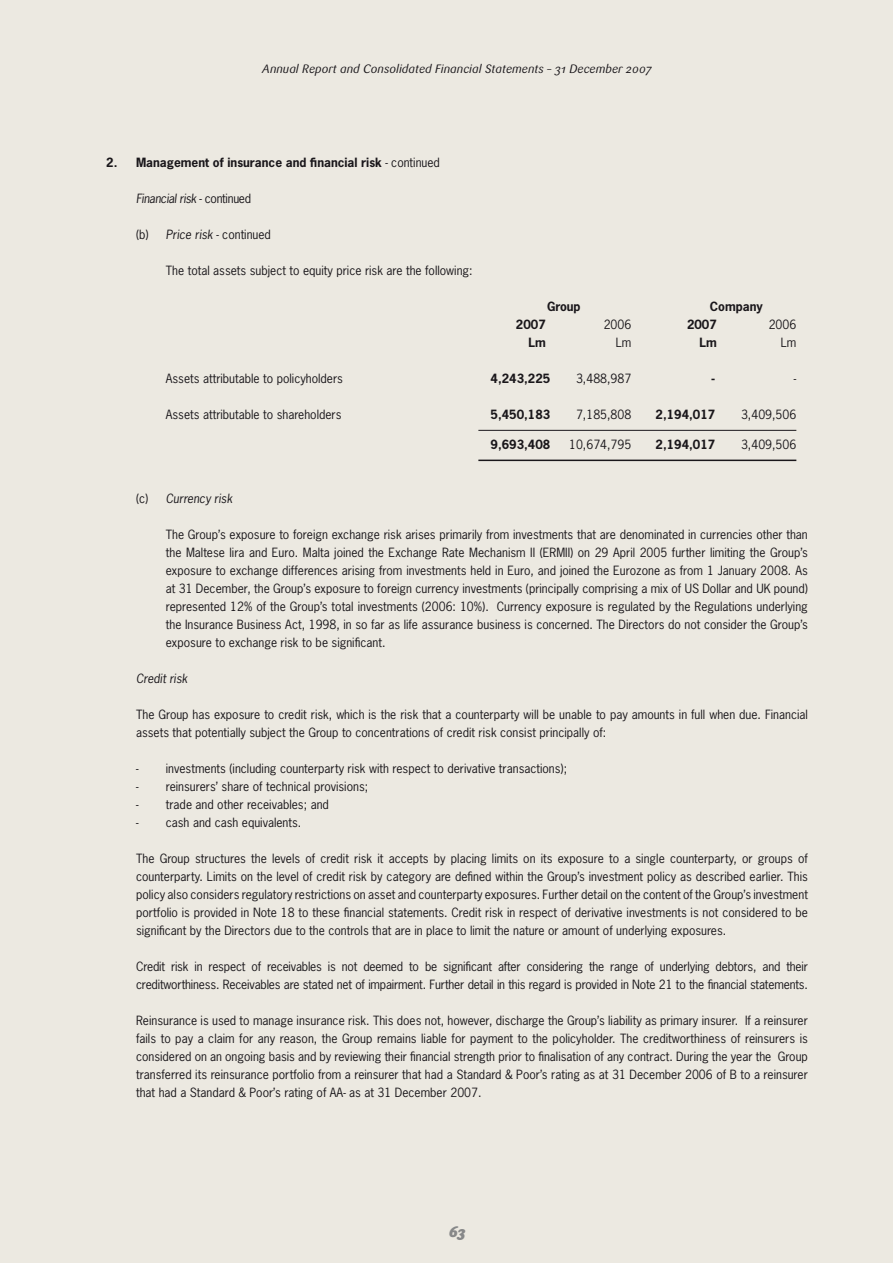
<style>
.page{position:relative;width:893px;height:1263px;background:#ece9e1}
.page>*{position:absolute;margin:0;border:0;box-sizing:border-box;transform-origin:0 0}
.t1{font:italic 900 15px "Sari";color:#878889}
.t2{font:12px/18px "M News Gothic Std";color:#1a171b;text-align:justify}
.t3{font:700 12px "M News Gothic Std";color:#1a171b}
.t4{font:italic 12px "Sari";color:#1a171b}
.t5{font:italic 12px "M News Gothic Std";color:#1a171b}
.t6{font:italic 12px "M News Gothic Std";letter-spacing:-.025em;color:#1a171b}
.s1{font-weight:400}
.s2{font-style:normal}
.s3{font-style:italic}
</style>
<div class="page">
<hr style="left:478px;top:430px;width:318px;height:1px;background:#1a171b">
<hr style="left:478px;top:460px;width:318px;height:1px;background:#1a171b">
<p class="t4" style="left:262px;top:62px;width:391px">Annual Report and Consolidated Financial Statements – 31 December 2007</p>
<p class="t3" style="left:106px;top:154px;width:335px">2. Management of insurance and financial risk <span class="s1">- continued</span></p>
<p class="t6" style="left:136px;top:190px;width:117px">Financial risk <span class="s2">- continued</span></p>
<p class="t2" style="left:136px;top:225px;width:136px">(b) <span class="s3">Price risk</span> - continued</p>
<p class="t2" style="left:166px;top:261px;width:308px">The total assets subject to equity price risk are the following:</p>
<p class="t3" style="left:547px;top:298px;width:35px">Group</p>
<p class="t3" style="left:710px;top:298px;width:54px">Company</p>
<p class="t3" style="left:516px;top:316px;width:31px">2007</p>
<p class="t2" style="left:604px;top:315px;width:29px">2006</p>
<p class="t3" style="left:687px;top:316px;width:31px">2007</p>
<p class="t2" style="left:769px;top:315px;width:29px">2006</p>
<p class="t3" style="left:528px;top:334px;width:19px">Lm</p>
<p class="t2" style="left:616px;top:333px;width:17px">Lm</p>
<p class="t3" style="left:699px;top:334px;width:19px">Lm</p>
<p class="t2" style="left:781px;top:333px;width:17px">Lm</p>
<p class="t2" style="left:166px;top:369px;width:179px">Assets attributable to policyholders</p>
<p class="t3" style="left:491px;top:370px;width:61px">4,243,225</p>
<p class="t2" style="left:576px;top:369px;width:57px">3,488,987</p>
<p class="t3" style="left:711px;top:370px;width:6px">-</p>
<p class="t2" style="left:794px;top:369px;width:4px">-</p>
<p class="t2" style="left:166px;top:405px;width:177px">Assets attributable to shareholders</p>
<p class="t3" style="left:491px;top:406px;width:61px">5,450,183</p>
<p class="t2" style="left:576px;top:405px;width:57px">7,185,808</p>
<p class="t3" style="left:656px;top:406px;width:61px">2,194,017</p>
<p class="t2" style="left:741px;top:405px;width:57px">3,409,506</p>
<p class="t3" style="left:491px;top:436px;width:61px">9,693,408</p>
<p class="t2" style="left:569px;top:435px;width:64px">10,674,795</p>
<p class="t3" style="left:656px;top:436px;width:61px">2,194,017</p>
<p class="t2" style="left:741px;top:435px;width:57px">3,409,506</p>
<p class="t5" style="left:136px;top:490px;width:98px"><span class="s2">(c)</span> Currency risk</p>
<p class="t2" style="left:166px;top:525px;width:644px">The Group’s exposure to foreign exchange risk arises primarily from investments that are denominated in currencies other than the Maltese lira and Euro. Malta joined the Exchange Rate Mechanism II (ERMII) on 29 April 2005 further limiting the Group’s exposure to exchange differences arising from investments held in Euro, and joined the Eurozone as from 1 January 2008. As at 31 December, the Group’s exposure to foreign currency investments (principally comprising a mix of US Dollar and UK pound) represented 12% of the Group’s total investments (2006: 10%). Currency exposure is regulated by the Regulations underlying the Insurance Business Act, 1998, in so far as life assurance business is concerned. The Directors do not consider the Group’s exposure to exchange risk to be significant.</p>
<p class="t5" style="left:136px;top:670px;width:53px">Credit risk</p>
<p class="t2" style="left:136px;top:705px;width:673px">The Group has exposure to credit risk, which is the risk that a counterparty will be unable to pay amounts in full when due. Financial assets that potentially subject the Group to concentrations of credit risk consist principally of:</p>
<p class="t2" style="left:136px;top:759px;width:433px">- investments (including counterparty risk with respect to derivative transactions);</p>
<p class="t2" style="left:136px;top:777px;width:234px">- reinsurers’ share of technical provisions;</p>
<p class="t2" style="left:136px;top:795px;width:194px">- trade and other receivables; and</p>
<p class="t2" style="left:136px;top:813px;width:167px">- cash and cash equivalents.</p>
<p class="t2" style="left:136px;top:849px;width:673px">The Group structures the levels of credit risk it accepts by placing limits on its exposure to a single counterparty, or groups of counterparty. Limits on the level of credit risk by category are defined within the Group’s investment policy as described earlier. This policy also considers regulatory restrictions on asset and counterparty exposures. Further detail on the content of the Group’s investment portfolio is provided in Note 18 to these financial statements. Credit risk in respect of derivative investments is not considered to be significant by the Directors due to the controls that are in place to limit the nature or amount of underlying exposures.</p>
<p class="t2" style="left:136px;top:957px;width:673px">Credit risk in respect of receivables is not deemed to be significant after considering the range of underlying debtors, and their creditworthiness. Receivables are stated net of impairment. Further detail in this regard is provided in Note 21 to the financial statements.</p>
<p class="t2" style="left:136px;top:1011px;width:673px">Reinsurance is used to manage insurance risk. This does not, however, discharge the Group’s liability as primary insurer. If a reinsurer fails to pay a claim for any reason, the Group remains liable for payment to the policyholder. The creditworthiness of reinsurers is considered on an ongoing basis and by reviewing their financial strength prior to finalisation of any contract. During the year the Group transferred its reinsurance portfolio from a reinsurer that had a Standard &amp; Poor’s rating as at 31 December 2006 of B to a reinsurer that had a Standard &amp; Poor’s rating of AA- as at 31 December 2007.</p>
<p class="t1" style="left:449px;top:1222px;width:18px">63</p>
</div>
